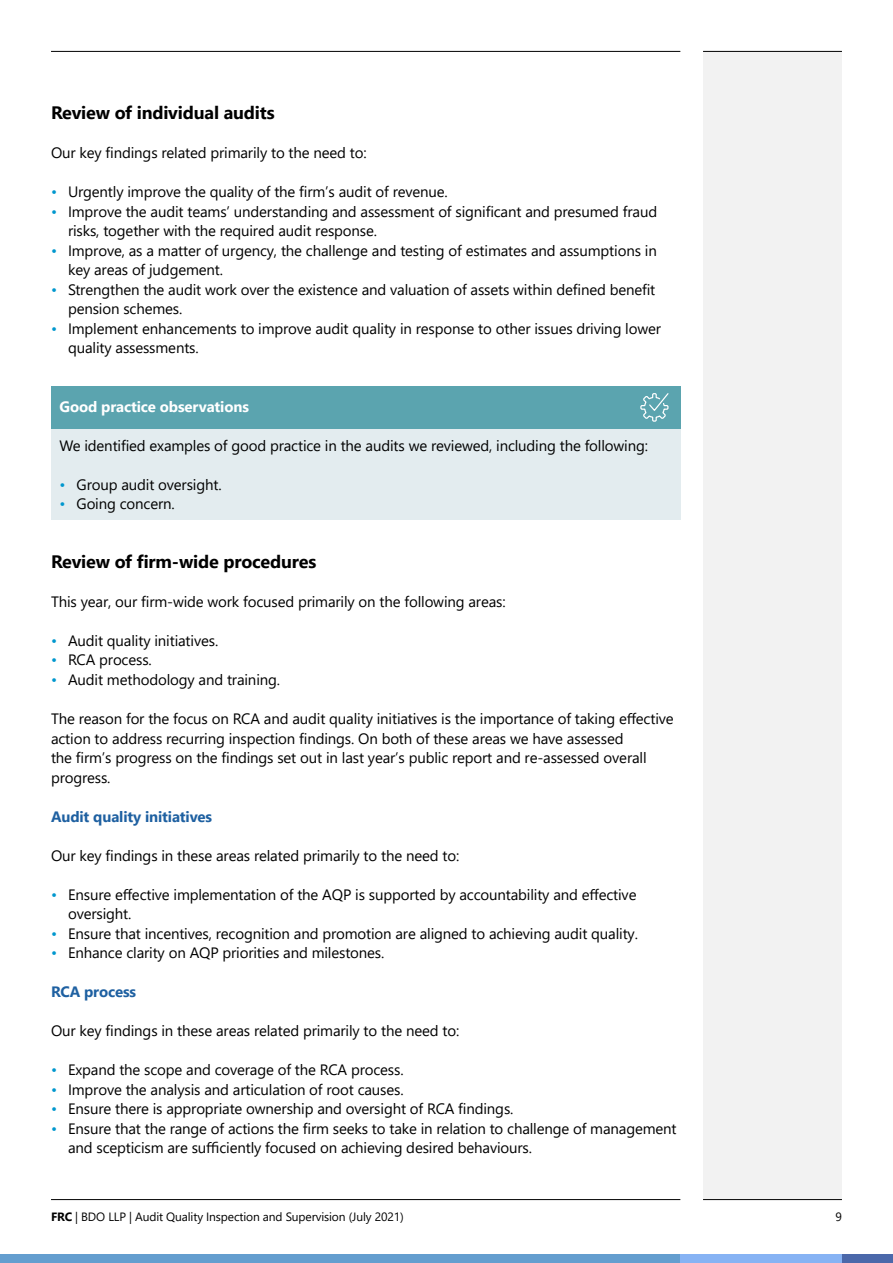
<style>
.page{position:relative;width:893px;height:1263px;background:#fff}
.page>*{position:absolute;margin:0;border:0;box-sizing:border-box;transform-origin:0 0}
.t1{font:700 18px "Segoe UI";letter-spacing:-.01em;color:#000}
.t2{font:15px/19.5px "Segoe UI";letter-spacing:-.01em;color:#000}
.t3{font:700 15px "Segoe UI";letter-spacing:-.01em;color:#1e60a1}
.t4{font:700 15px "Segoe UI";letter-spacing:-.01em;color:#fff}
.t5{font:12px "Segoe UI";letter-spacing:-.01em;color:#000}
.s1{color:#0097ce}
.s2{font-weight:700}
</style>
<div class="page">
<div style="left:703px;top:52px;width:139px;height:1147px;background:#f2f2f2"></div>
<div style="left:0;top:1254px;width:680px;height:9px;background:#649ecf"></div>
<div style="left:680px;top:1254px;width:213px;height:9px;background:#87b3f4"></div>
<div style="left:842px;top:1254px;width:51px;height:9px;background:#4b68aa"></div>
<hr style="left:51px;top:51px;width:629px;height:1px;background:#000">
<hr style="left:703px;top:51px;width:139px;height:1px;background:#000">
<hr style="left:51px;top:1199px;width:629px;height:1px;background:#000">
<hr style="left:703px;top:1199px;width:139px;height:1px;background:#000">
<div style="left:51px;top:386px;width:629px;height:133px;background:#e3ecef"></div>
<div style="left:51px;top:386px;width:629px;height:43px;background:#5ba4af"></div>
<svg style="left:640px;top:393px;width:29px;height:29px"></svg>
<p class="t1" style="left:51px;top:96px;width:225px">Review of individual audits</p>
<p class="t2" style="left:51px;top:142px;width:317px">Our key findings related primarily to the need to:</p>
<p class="t2" style="left:51px;top:181px;width:398px"><span class="s1">•</span> Urgently improve the quality of the firm’s audit of revenue.</p>
<p class="t2" style="left:68px;top:201px;width:591px;text-indent:-17px"><span class="s1">•</span> Improve the audit teams’ understanding and assessment of significant and presumed fraud risks, together with the required audit response.</p>
<p class="t2" style="left:68px;top:240px;width:590px;text-indent:-17px"><span class="s1">•</span> Improve, as a matter of urgency, the challenge and testing of estimates and assumptions in key areas of judgement.</p>
<p class="t2" style="left:68px;top:279px;width:589px;text-indent:-17px"><span class="s1">•</span> Strengthen the audit work over the existence and valuation of assets within defined benefit pension schemes.</p>
<p class="t2" style="left:68px;top:318px;width:594px;text-indent:-17px"><span class="s1">•</span> Implement enhancements to improve audit quality in response to other issues driving lower quality assessments.</p>
<p class="t4" style="left:60px;top:392px;width:191px">Good practice observations</p>
<p class="t2" style="left:60px;top:435px;width:590px">We identified examples of good practice in the audits we reviewed, including the following:</p>
<p class="t2" style="left:60px;top:474px;width:164px"><span class="s1">•</span> Group audit oversight.</p>
<p class="t2" style="left:60px;top:493px;width:117px"><span class="s1">•</span> Going concern.</p>
<p class="t1" style="left:51px;top:545px;width:267px">Review of firm-wide procedures</p>
<p class="t2" style="left:51px;top:591px;width:456px">This year, our firm-wide work focused primarily on the following areas:</p>
<p class="t2" style="left:51px;top:630px;width:169px"><span class="s1">•</span> Audit quality initiatives.</p>
<p class="t2" style="left:51px;top:649px;width:102px"><span class="s1">•</span> RCA process.</p>
<p class="t2" style="left:51px;top:669px;width:231px"><span class="s1">•</span> Audit methodology and training.</p>
<p class="t2" style="left:51px;top:708px;width:624px">The reason for the focus on RCA and audit quality initiatives is the importance of taking effective action to address recurring inspection findings. On both of these areas we have assessed<br>the firm’s progress on the findings set out in last year’s public report and re-assessed overall progress.</p>
<p class="t3" style="left:51px;top:802px;width:163px">Audit quality initiatives</p>
<p class="t2" style="left:51px;top:844px;width:410px">Our key findings in these areas related primarily to the need to:</p>
<p class="t2" style="left:68px;top:883px;width:570px;text-indent:-17px"><span class="s1">•</span> Ensure effective implementation of the AQP is supported by accountability and effective oversight.</p>
<p class="t2" style="left:51px;top:922px;width:588px"><span class="s1">•</span> Ensure that incentives, recognition and promotion are aligned to achieving audit quality.</p>
<p class="t2" style="left:51px;top:942px;width:335px"><span class="s1">•</span> Enhance clarity on AQP priorities and milestones.</p>
<p class="t3" style="left:51px;top:977px;width:87px">RCA process</p>
<p class="t2" style="left:51px;top:1020px;width:410px">Our key findings in these areas related primarily to the need to:</p>
<p class="t2" style="left:51px;top:1059px;width:354px"><span class="s1">•</span> Expand the scope and coverage of the RCA process.</p>
<p class="t2" style="left:51px;top:1078px;width:354px"><span class="s1">•</span> Improve the analysis and articulation of root causes.</p>
<p class="t2" style="left:51px;top:1098px;width:464px"><span class="s1">•</span> Ensure there is appropriate ownership and oversight of RCA findings.</p>
<p class="t2" style="left:68px;top:1117px;width:610px;text-indent:-17px"><span class="s1">•</span> Ensure that the range of actions the firm seeks to take in relation to challenge of management and scepticism are sufficiently focused on achieving desired behaviours.</p>
<p class="t5" style="left:51px;top:1205px;width:354px"><span class="s2">FRC</span> | BDO LLP | Audit Quality Inspection and Supervision (July 2021)</p>
<p class="t5" style="left:835px;top:1205px;width:8px">9</p>
</div>
